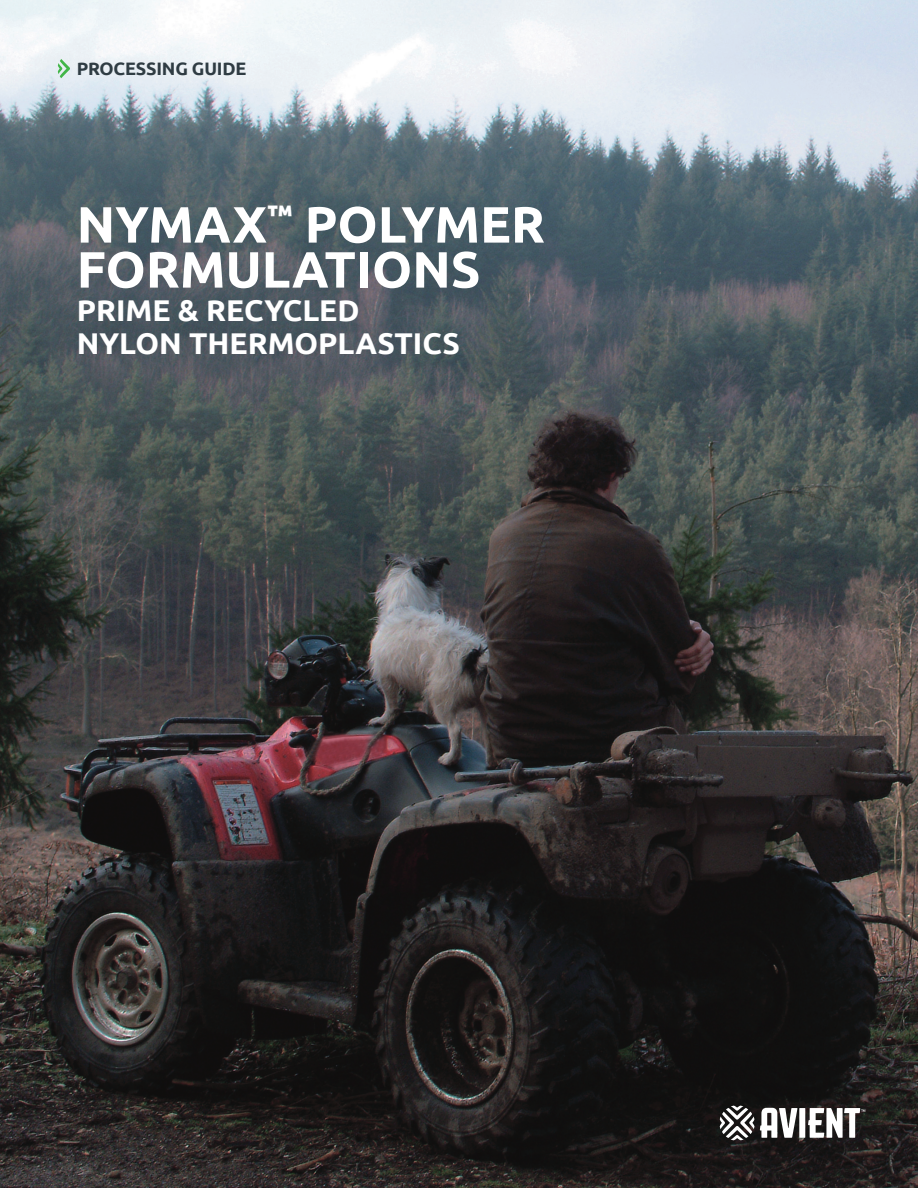
<style>
.page{position:relative;width:918px;height:1188px;background:#fff}
.page>*{position:absolute;margin:0;border:0;box-sizing:border-box;transform-origin:0 0}
.t1{font:700 51px "Ubuntu";color:#fff}
.t2{font:700 30px/33px "Ubuntu";color:#fff}
.t3{font:700 18px "Ubuntu";letter-spacing:-.01em;color:#2f3c43}
</style>
<div class="page">
<img style="left:0;top:0;width:918px;height:1188px">
<svg style="left:58px;top:59px;width:12px;height:19px"></svg>
<svg style="left:720px;top:1106px;width:145px;height:34px"></svg>
<p class="t3" style="left:77px;top:58px;width:171px">PROCESSING GUIDE</p>
<p class="t1" style="left:77px;top:194px;width:470px">NYMAX<sup>™</sup> POLYMER</p>
<p class="t1" style="left:77px;top:239px;width:405px">FORMULATIONS</p>
<p class="t2" style="left:77px;top:293px;width:385px">PRIME &amp; RECYCLED<br>NYLON THERMOPLASTICS</p>
</div>
